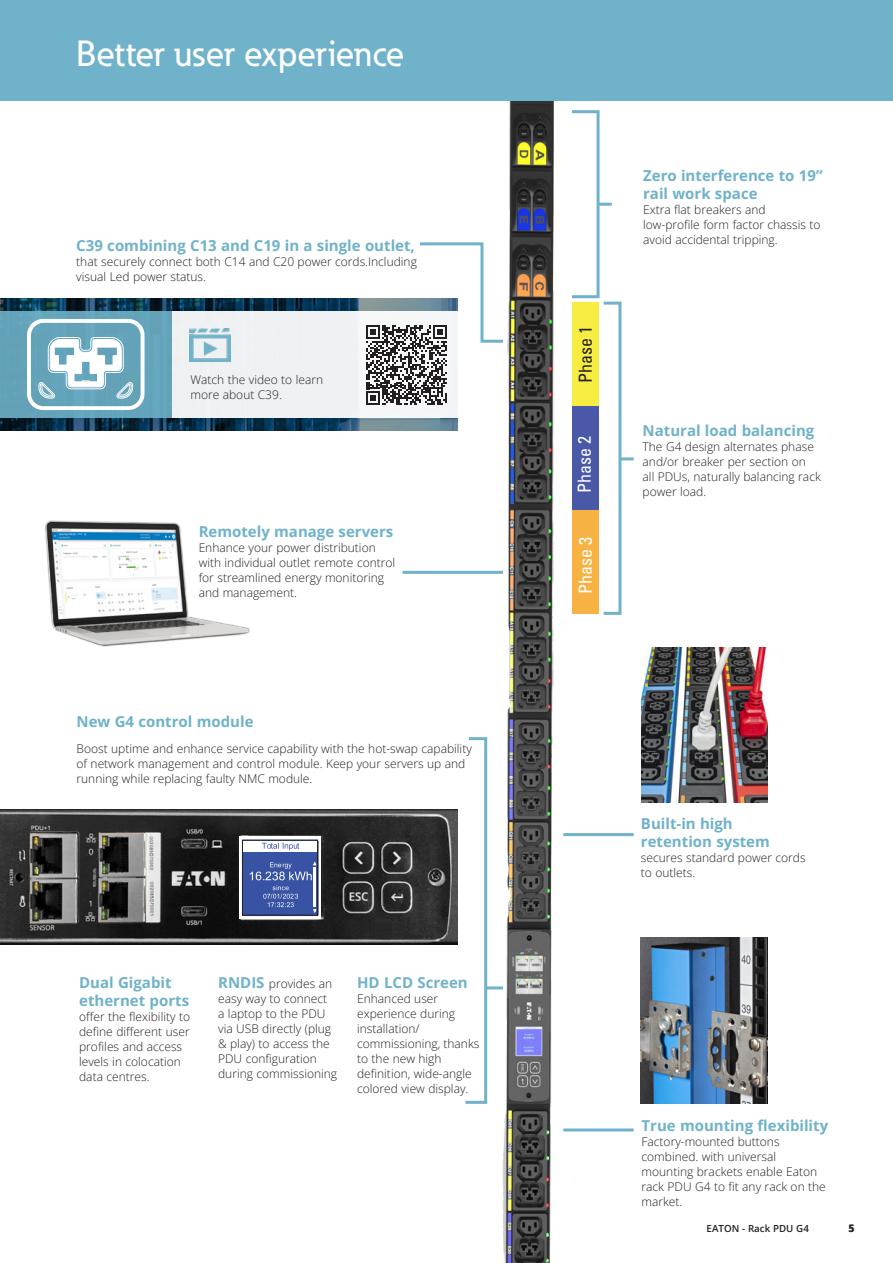
<style>
.page{position:relative;width:893px;height:1263px;background:#fff}
.page>*{position:absolute;margin:0;border:0;box-sizing:border-box;transform-origin:0 0}
._02_Body__8_5_pt{font:500 36px "Eaton";color:#fff}
.t1{font:condensed 18px "Univers LT Std";color:#fff}
.t2{font:condensed 18px "Univers LT Std";color:#231f20}
._02_Body__8_5_pt-2{font:700 15px/18px "Open Sans";color:#6fb2c9}
._02_Body__8_5_pt-3{font:300 12px/15px "Open Sans";color:#231f20}
.t3{font:800 10.5px "Open Sans";color:#231f20}
.t4{font:600 9.75px "Open Sans";color:#231f20}
.s1{font-weight:700;font-size:15px;color:#6fb2c9}
</style>
<div class="page">
<img style="left:503px;top:100px;width:57px;height:1163px">
<div style="left:1px;top:0;width:892px;height:100px;background:#6fb2c9"></div>
<img style="left:641px;top:938px;width:127px;height:166px">
<hr style="left:563px;top:1128px;width:71px;height:3px;background:#6fb2c9">
<svg style="left:572px;top:110px;width:51px;height:505px"></svg>
<hr style="left:620px;top:457px;width:14px;height:3px;background:#6fb2c9">
<svg style="left:465px;top:736px;width:41px;height:369px"></svg>
<img style="left:0;top:809px;width:457px;height:136px">
<img style="left:240px;top:836px;width:80px;height:83px">
<img style="left:641px;top:648px;width:127px;height:154px">
<hr style="left:563px;top:833px;width:71px;height:3px;background:#6fb2c9">
<hr style="left:403px;top:571px;width:100px;height:3px;background:#6fb2c9">
<svg style="left:1px;top:298px;width:456px;height:133px;background:#173e55"></svg>
<div style="left:172px;top:311px;width:285px;height:107px;background:#eff1f3"></div>
<div style="left:0;top:311px;width:172px;height:107px;background:#64a3b9"></div>
<hr style="left:27px;top:335px;width:1px;height:59px;background:#fff">
<hr style="left:144px;top:335px;width:1px;height:59px;background:#fff">
<svg style="left:28px;top:319px;width:116px;height:91px"></svg>
<svg style="left:366px;top:241px;width:140px;height:164px"></svg>
<img style="left:189px;top:328px;width:42px;height:34px">
<img style="left:45px;top:520px;width:205px;height:127px">
<div style="left:242px;top:840px;width:76px;height:75px;background:#3853a3"></div>
<div style="left:242px;top:840px;width:76px;height:75px;border:1px solid #231f20"></div>
<svg style="left:250px;top:862px;width:66px;height:51px"></svg>
<div style="left:243px;top:841px;width:74px;height:11px;background:#fff"></div>
<svg style="left:262px;top:843px;width:37px;height:7px"></svg>
<p class="_02_Body__8_5_pt" style="left:76px;top:31px;width:330px">Better user experience</p>
<p class="_02_Body__8_5_pt-2" style="left:76px;top:236px;width:340px">C39 combining C13 and C19 in a single outlet,</p>
<p class="_02_Body__8_5_pt-3" style="left:76px;top:253px;width:342px">that securely connect both C14 and C20 power cords.Including visual Led power status.</p>
<p class="_02_Body__8_5_pt-3" style="left:190px;top:372px;width:134px">Watch the video to learn more about C39.</p>
<p class="_02_Body__8_5_pt-2" style="left:199px;top:522px;width:196px">Remotely manage servers</p>
<p class="_02_Body__8_5_pt-3" style="left:199px;top:540px;width:198px">Enhance your power distribution with individual outlet remote control for streamlined energy monitoring and management.</p>
<p class="_02_Body__8_5_pt-2" style="left:77px;top:712px;width:179px">New G4 control module</p>
<p class="_02_Body__8_5_pt-3" style="left:77px;top:741px;width:397px">Boost uptime and enhance service capability with the hot-swap capability of network management and control module. Keep your servers up and running while replacing faulty NMC module.</p>
<p class="_02_Body__8_5_pt-2" style="left:79px;top:974px;width:111px">Dual Gigabit ethernet ports</p>
<p class="_02_Body__8_5_pt-3" style="left:79px;top:1009px;width:112px">offer the flexibility to define different user profiles and access levels in colocation data centres.</p>
<p class="_02_Body__8_5_pt-3" style="left:218px;top:976px;width:121px"><span class="s1">RNDIS</span> provides an easy way to connect<br>a laptop to the PDU via USB directly (plug &amp; play) to access the<br>PDU configuration during commissioning</p>
<p class="_02_Body__8_5_pt-2" style="left:357px;top:974px;width:112px">HD LCD Screen</p>
<p class="_02_Body__8_5_pt-3" style="left:357px;top:991px;width:124px">Enhanced user experience during installation/ commissioning, thanks to the new high definition, wide-angle colored view display.</p>
<p class="t2" style="left:574px;top:383px;width:58px;rotate:-90deg">Phase 1</p>
<p class="t1" style="left:573px;top:493px;width:58px;rotate:-90deg">Phase 2</p>
<p class="t1" style="left:574px;top:594px;width:58px;rotate:-90deg">Phase 3</p>
<p class="_02_Body__8_5_pt-2" style="left:643px;top:167px;width:181px">Zero interference to 19” rail work space</p>
<p class="_02_Body__8_5_pt-3" style="left:643px;top:202px;width:179px">Extra flat breakers and low-profile form factor chassis to avoid accidental tripping.</p>
<p class="_02_Body__8_5_pt-2" style="left:643px;top:421px;width:173px">Natural load balancing</p>
<p class="_02_Body__8_5_pt-3" style="left:643px;top:439px;width:180px">The G4 design alternates phase and/or breaker per section on<br>all PDUs, naturally balancing rack power load.</p>
<p class="_02_Body__8_5_pt-2" style="left:641px;top:814px;width:130px">Built-in high retention system</p>
<p class="_02_Body__8_5_pt-3" style="left:641px;top:850px;width:166px">secures standard power cords to outlets.</p>
<p class="_02_Body__8_5_pt-2" style="left:641px;top:1116px;width:188px">True mounting flexibility</p>
<p class="_02_Body__8_5_pt-3" style="left:641px;top:1133px;width:186px">Factory-mounted buttons combined. with universal mounting brackets enable Eaton rack PDU G4 to fit any rack on the market.</p>
<p class="t4" style="left:707px;top:1222px;width:104px">EATON - Rack PDU G4</p>
<p class="t3" style="left:848px;top:1221px;width:8px">5</p>
</div>
